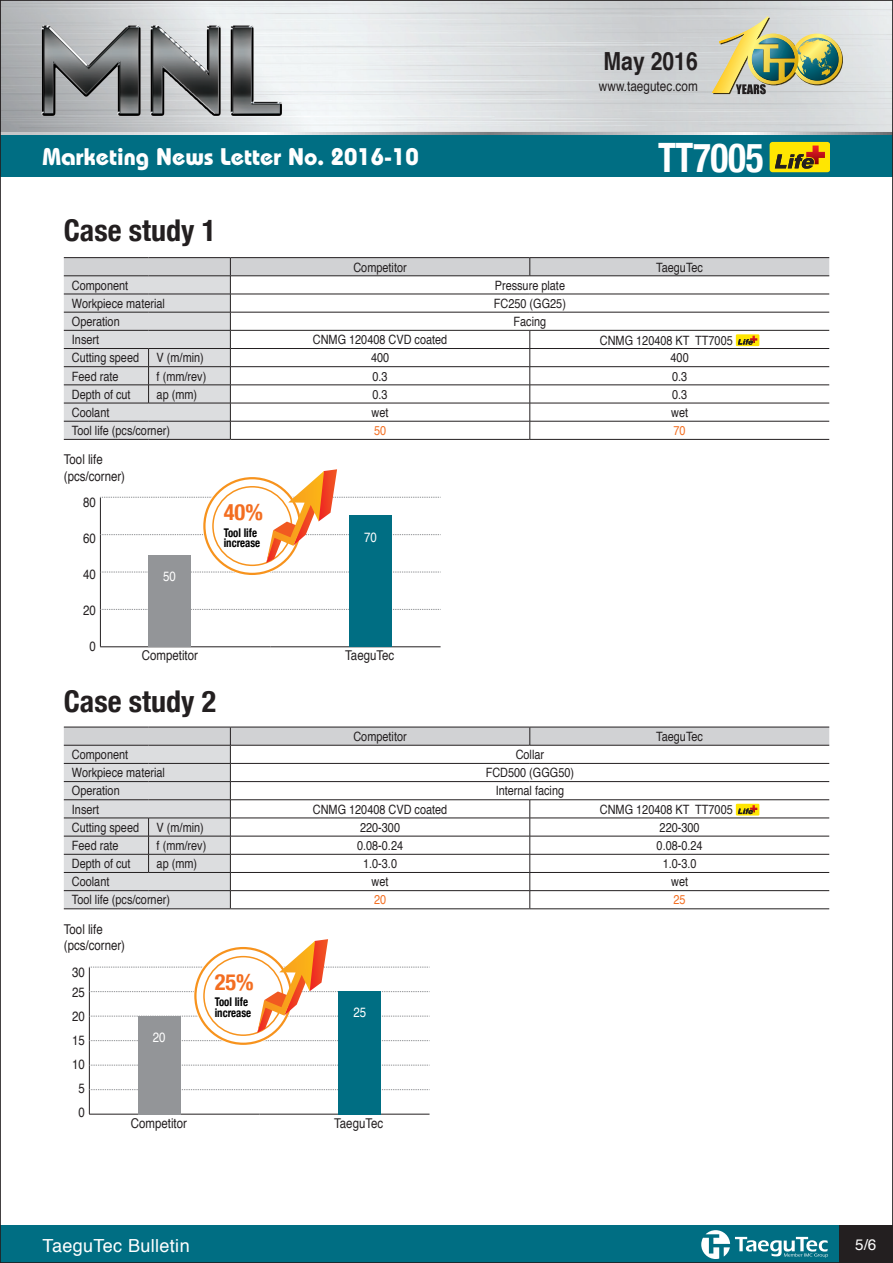
<style>
.page{position:relative;width:893px;height:1263px;background:#fff}
.page>*{position:absolute;margin:0;border:0;box-sizing:border-box;transform-origin:0 0}
.t1{font:700 condensed 40.5px "Helvetica Neue";letter-spacing:-.01em;color:#fff;scale:.92 1}
.t2{font:700 condensed 30px "Helvetica Neue";color:#231f20}
.t3{font:700 24.9px "Helvetica";color:#231f20;scale:.85 1}
.t4{font:700 24px "Bauhaus";color:#fff}
.t5{font:700 condensed 22.5px "Helvetica Neue";color:#f36e21}
.t6{font:18px "Helvetica";letter-spacing:.02em;color:#fff}
.t7{font:15.3px "Helvetica";color:#fff}
.t8{font:13.8px "Helvetica";color:#231f20;scale:.85 1}
.t9{font:13.5px "Helvetica";color:#231f20;scale:.85 1}
.t10{font:13.5px "Helvetica";color:#fff;scale:.85 1}
.t11{font:12.75px "Helvetica";color:#231f20;scale:.85 1}
.t12{font:12.75px "Helvetica";color:#f36e21;scale:.85 1}
.t13{font:700 condensed 12px "Helvetica Neue";color:#000;scale:.9 1}
</style>
<div class="page">
<div style="left:832px;top:1225px;width:61px;height:38px;background:#231f20"></div>
<div style="left:0;top:1225px;width:839px;height:38px;background:#006e83"></div>
<svg style="left:2px;top:132px;width:889px;height:4px;background:#92aeb5"></svg>
<div style="left:0;top:136px;width:893px;height:41px;background:#006e83"></div>
<svg style="left:701px;top:1230px;width:127px;height:29px"></svg>
<img style="left:24px;top:14px;width:281px;height:111px">
<img style="left:712px;top:16px;width:130px;height:78px">
<div style="left:770px;top:142px;width:59px;height:30px;background:#ffe601;border-radius:3px"></div>
<svg style="left:775px;top:146px;width:50px;height:23px"></svg>
<hr style="left:100px;top:535px;width:1px;height:37px;background:#231f20">
<hr style="left:100px;top:572px;width:1px;height:37px;background:#231f20">
<hr style="left:100px;top:609px;width:1px;height:37px;background:#231f20">
<hr style="left:100px;top:646px;width:170px;height:1px;background:#231f20">
<hr style="left:270px;top:646px;width:171px;height:1px;background:#231f20">
<svg style="left:101px;top:572px;width:340px;height:1px"></svg>
<svg style="left:101px;top:609px;width:340px;height:1px"></svg>
<div style="left:349px;top:515px;width:43px;height:131px;background:#006e83"></div>
<div style="left:148px;top:555px;width:43px;height:91px;background:#939598"></div>
<hr style="left:64px;top:257px;width:85px;height:1px;background:#231f20">
<hr style="left:149px;top:257px;width:81px;height:1px;background:#231f20">
<hr style="left:230px;top:257px;width:300px;height:1px;background:#231f20">
<hr style="left:530px;top:257px;width:299px;height:1px;background:#231f20">
<hr style="left:64px;top:439px;width:85px;height:1px;background:#231f20">
<hr style="left:149px;top:439px;width:81px;height:1px;background:#231f20">
<hr style="left:230px;top:439px;width:300px;height:1px;background:#231f20">
<hr style="left:530px;top:439px;width:299px;height:1px;background:#231f20">
<svg style="left:64px;top:258px;width:765px;height:181px"></svg>
<hr style="left:89px;top:1114px;width:170px;height:1px;background:#231f20">
<hr style="left:259px;top:1114px;width:171px;height:1px;background:#231f20">
<svg style="left:203px;top:476px;width:99px;height:100px"></svg>
<svg style="left:100px;top:469px;width:341px;height:94px"></svg>
<svg style="left:89px;top:939px;width:341px;height:175px"></svg>
<svg style="left:64px;top:727px;width:765px;height:182px"></svg>
<h3 class="t4" style="left:43px;top:142px;width:378px">Marketing News Letter No. 2016-10</h3>
<p class="t2" style="left:64px;top:213px;width:154px">Case study 1</p>
<h3 class="t3" style="left:603px;top:41px;width:112px">May 2016</h3>
<p class="t8" style="left:599px;top:75px;width:118px">www.taegutec.com</p>
<h1 class="t1" style="left:658px;top:133px;width:116px">TT7005</h1>
<p class="t11" style="left:353px;top:257px;width:64px">Competitor</p>
<p class="t11" style="left:656px;top:257px;width:56px">TaeguTec</p>
<p class="t11" style="left:72px;top:275px;width:68px">Component</p>
<p class="t11" style="left:495px;top:275px;width:84px">Pressure plate</p>
<p class="t11" style="left:72px;top:294px;width:111px">Workpiece material</p>
<p class="t11" style="left:494px;top:294px;width:86px">FC250 (GG25)</p>
<p class="t11" style="left:72px;top:312px;width:58px">Operation</p>
<p class="t11" style="left:514px;top:312px;width:40px">Facing</p>
<p class="t11" style="left:72px;top:330px;width:34px">Insert</p>
<p class="t11" style="left:313px;top:330px;width:160px">CNMG 120408 CVD coated</p>
<p class="t11" style="left:600px;top:330px;width:158px">CNMG 120408 KT TT7005</p>
<p class="t11" style="left:72px;top:348px;width:81px">Cutting speed</p>
<p class="t11" style="left:157px;top:348px;width:57px">V (m/min)</p>
<p class="t11" style="left:371px;top:348px;width:23px">400</p>
<p class="t11" style="left:670px;top:348px;width:23px">400</p>
<p class="t11" style="left:72px;top:366px;width:56px">Feed rate</p>
<p class="t11" style="left:157px;top:366px;width:60px">f (mm/rev)</p>
<p class="t11" style="left:372px;top:366px;width:19px">0.3</p>
<p class="t11" style="left:672px;top:366px;width:19px">0.3</p>
<p class="t11" style="left:72px;top:384px;width:71px">Depth of cut</p>
<p class="t11" style="left:157px;top:384px;width:49px">ap (mm)</p>
<p class="t11" style="left:372px;top:384px;width:19px">0.3</p>
<p class="t11" style="left:672px;top:384px;width:19px">0.3</p>
<p class="t11" style="left:72px;top:403px;width:46px">Coolant</p>
<p class="t11" style="left:372px;top:403px;width:21px">wet</p>
<p class="t11" style="left:671px;top:403px;width:21px">wet</p>
<p class="t11" style="left:72px;top:421px;width:117px">Tool life (pcs/corner)</p>
<p class="t12" style="left:374px;top:421px;width:16px">50</p>
<p class="t12" style="left:674px;top:421px;width:16px">70</p>
<p class="t9" style="left:64px;top:449px;width:47px">Tool life</p>
<p class="t9" style="left:64px;top:465px;width:74px">(pcs/corner)</p>
<p class="t9" style="left:83px;top:492px;width:17px">80</p>
<p class="t9" style="left:83px;top:528px;width:17px">60</p>
<p class="t9" style="left:83px;top:564px;width:17px">40</p>
<p class="t9" style="left:83px;top:600px;width:17px">20</p>
<p class="t9" style="left:90px;top:636px;width:9px">0</p>
<p class="t10" style="left:163px;top:566px;width:17px">50</p>
<p class="t5" style="left:224px;top:498px;width:41px">40%</p>
<p class="t13" style="left:224px;top:525px;width:39px">Tool life</p>
<p class="t13" style="left:224px;top:535px;width:42px">increase</p>
<p class="t10" style="left:364px;top:527px;width:17px">70</p>
<p class="t9" style="left:142px;top:645px;width:68px">Competitor</p>
<p class="t9" style="left:345px;top:645px;width:59px">TaeguTec</p>
<p class="t2" style="left:64px;top:683px;width:154px">Case study 2</p>
<p class="t11" style="left:353px;top:727px;width:64px">Competitor</p>
<p class="t11" style="left:656px;top:727px;width:56px">TaeguTec</p>
<p class="t11" style="left:72px;top:745px;width:68px">Component</p>
<p class="t11" style="left:516px;top:745px;width:35px">Collar</p>
<p class="t11" style="left:72px;top:763px;width:111px">Workpiece material</p>
<p class="t11" style="left:486px;top:763px;width:106px">FCD500 (GGG50)</p>
<p class="t11" style="left:72px;top:781px;width:58px">Operation</p>
<p class="t11" style="left:496px;top:781px;width:82px">Internal facing</p>
<p class="t11" style="left:72px;top:799px;width:34px">Insert</p>
<p class="t11" style="left:313px;top:799px;width:160px">CNMG 120408 CVD coated</p>
<p class="t11" style="left:600px;top:800px;width:158px">CNMG 120408 KT TT7005</p>
<p class="t11" style="left:72px;top:817px;width:81px">Cutting speed</p>
<p class="t11" style="left:157px;top:817px;width:57px">V (m/min)</p>
<p class="t11" style="left:360px;top:817px;width:49px">220-300</p>
<p class="t11" style="left:660px;top:817px;width:49px">220-300</p>
<p class="t11" style="left:72px;top:836px;width:56px">Feed rate</p>
<p class="t11" style="left:157px;top:836px;width:60px">f (mm/rev)</p>
<p class="t11" style="left:357px;top:836px;width:56px">0.08-0.24</p>
<p class="t11" style="left:657px;top:836px;width:56px">0.08-0.24</p>
<p class="t11" style="left:72px;top:854px;width:71px">Depth of cut</p>
<p class="t11" style="left:157px;top:854px;width:49px">ap (mm)</p>
<p class="t11" style="left:363px;top:854px;width:41px">1.0-3.0</p>
<p class="t11" style="left:663px;top:854px;width:41px">1.0-3.0</p>
<p class="t11" style="left:72px;top:872px;width:46px">Coolant</p>
<p class="t11" style="left:372px;top:872px;width:21px">wet</p>
<p class="t11" style="left:671px;top:872px;width:21px">wet</p>
<p class="t11" style="left:72px;top:890px;width:117px">Tool life (pcs/corner)</p>
<p class="t12" style="left:374px;top:890px;width:16px">20</p>
<p class="t12" style="left:674px;top:890px;width:16px">25</p>
<p class="t9" style="left:64px;top:919px;width:47px">Tool life</p>
<p class="t9" style="left:64px;top:935px;width:74px">(pcs/corner)</p>
<p class="t9" style="left:72px;top:962px;width:17px">30</p>
<p class="t9" style="left:72px;top:981px;width:17px">25</p>
<p class="t9" style="left:72px;top:1005px;width:17px">20</p>
<p class="t9" style="left:72px;top:1029px;width:17px">15</p>
<p class="t9" style="left:72px;top:1053px;width:17px">10</p>
<p class="t9" style="left:78px;top:1077px;width:9px">5</p>
<p class="t9" style="left:78px;top:1101px;width:9px">0</p>
<p class="t10" style="left:153px;top:1027px;width:17px">20</p>
<p class="t5" style="left:215px;top:968px;width:41px">25%</p>
<p class="t13" style="left:215px;top:995px;width:39px">Tool life</p>
<p class="t13" style="left:215px;top:1005px;width:42px">increase</p>
<p class="t10" style="left:354px;top:1002px;width:17px">25</p>
<p class="t9" style="left:131px;top:1113px;width:68px">Competitor</p>
<p class="t9" style="left:334px;top:1113px;width:59px">TaeguTec</p>
<h3 class="t6" style="left:43px;top:1231px;width:149px">TaeguTec Bulletin</h3>
<p class="t7" style="left:855px;top:1232px;width:23px">5/6</p>
</div>
